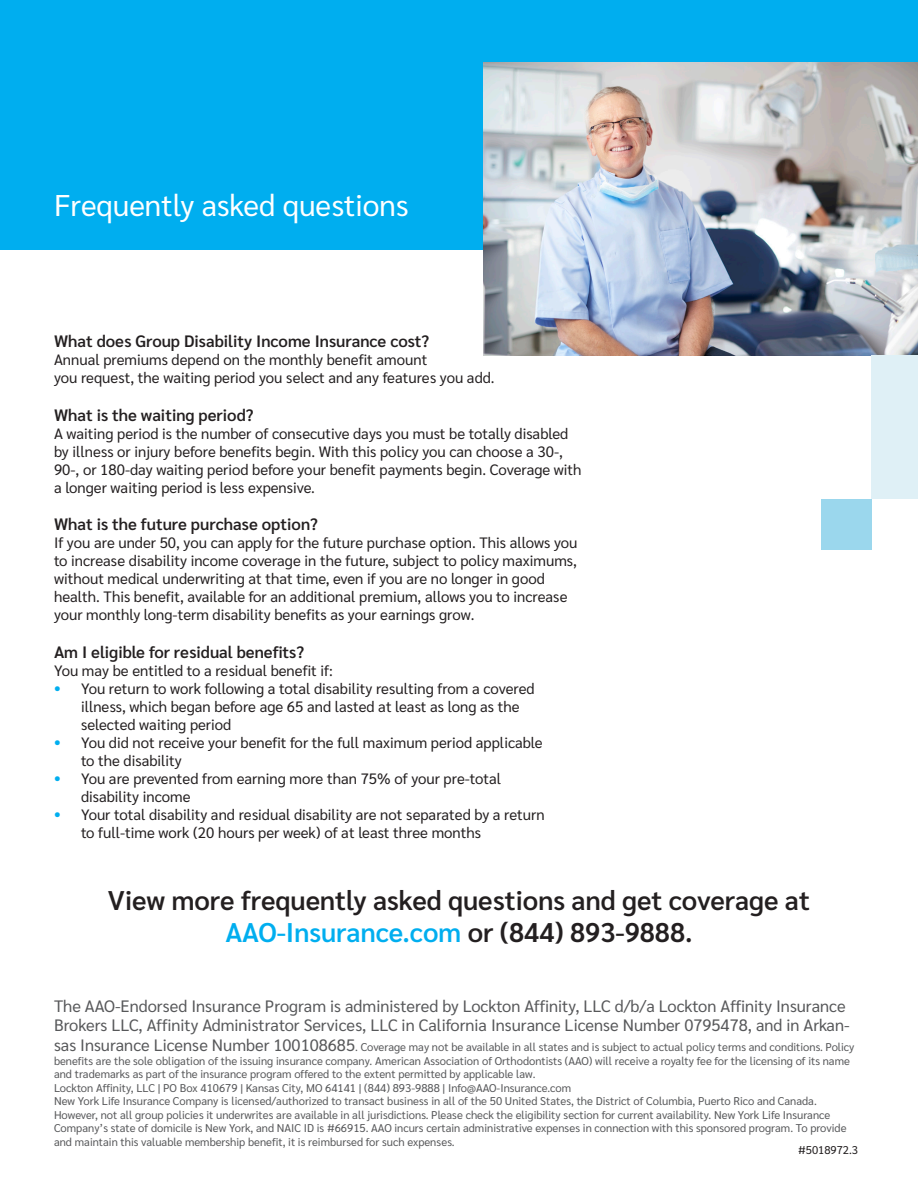
<style>
.page{position:relative;width:918px;height:1188px;background:#fff}
.page>*{position:absolute;margin:0;border:0;box-sizing:border-box;transform-origin:0 0}
.t1{font:30px "Sarabun";color:#fff}
.t2{font:600 27px "Sarabun";color:#231f20}
.t3{font:600 27px "Sarabun";color:#00aeef}
.t4{font:16.5px/19.8px "Sarabun";color:#57585a}
.t5{font:600 16.5px "Sarabun";color:#231f20}
.t6{font:15px/18px "Sarabun";color:#231f20}
.t7{font:11.25px/13.5px "Sarabun";color:#57585a}
.t8{font:11.25px "Sarabun";color:#231f20}
.s1{font-size:18px;color:#00aeef}
.s2{color:#231f20}
.s3{font-size:16.5px}
</style>
<div class="page">
<div style="left:1px;top:1px;width:917px;height:249px;background:#00aeef"></div>
<img style="left:483px;top:62px;width:435px;height:294px">
<div style="left:872px;top:356px;width:46px;height:143px;background:#dff0f6"></div>
<div style="left:822px;top:499px;width:50px;height:51px;background:#9bd7ed"></div>
<p class="t1" style="left:54px;top:188px;width:356px">Frequently asked questions</p>
<p class="t5" style="left:54px;top:331px;width:377px">What does Group Disability Income Insurance cost?</p>
<p class="t6" style="left:54px;top:351px;width:442px">Annual premiums depend on the monthly benefit amount<br>you request, the waiting period you select and any features you add.</p>
<p class="t5" style="left:54px;top:405px;width:201px">What is the waiting period?</p>
<p class="t6" style="left:54px;top:424px;width:529px">A waiting period is the number of consecutive days you must be totally disabled by illness or injury before benefits begin. With this policy you can choose a 30-, 90-, or 180-day waiting period before your benefit payments begin. Coverage with a longer waiting period is less expensive.</p>
<p class="t5" style="left:54px;top:515px;width:265px">What is the future purchase option?</p>
<p class="t6" style="left:54px;top:534px;width:525px">If you are under 50, you can apply for the future purchase option. This allows you to increase disability income coverage in the future, subject to policy maximums, without medical underwriting at that time, even if you are no longer in good health. This benefit, available for an additional premium, allows you to increase your monthly long-term disability benefits as your earnings grow.</p>
<p class="t5" style="left:54px;top:643px;width:252px">Am I eligible for residual benefits?</p>
<p class="t6" style="left:54px;top:662px;width:280px">You may be entitled to a residual benefit if:</p>
<p class="t6" style="left:81px;top:680px;width:455px;text-indent:-27px"><span class="s1">•</span> You return to work following a total disability resulting from a covered illness, which began before age 65 and lasted at least as long as the selected waiting period</p>
<p class="t6" style="left:81px;top:734px;width:463px;text-indent:-27px"><span class="s1">•</span> You did not receive your benefit for the full maximum period applicable to the disability</p>
<p class="t6" style="left:81px;top:770px;width:422px;text-indent:-27px"><span class="s1">•</span> You are prevented from earning more than 75% of your pre-total disability income</p>
<p class="t6" style="left:81px;top:806px;width:465px;text-indent:-27px"><span class="s1">•</span> Your total disability and residual disability are not separated by a return to full-time work (20 hours per week) of at least three months</p>
<p class="t2" style="left:108px;top:885px;width:704px">View more frequently asked questions and get coverage at</p>
<p class="t3" style="left:225px;top:917px;width:469px">AAO-Insurance.com <span class="s2">or (844) 893-9888.</span></p>
<p class="t4" style="left:54px;top:996px;width:797px">The AAO-Endorsed Insurance Program is administered by Lockton Affinity, LLC d/b/a Lockton Affinity Insurance<br>Brokers LLC, Affinity Administrator Services, LLC in California Insurance License Number 0795478, and in Arkan-</p>
<p class="t7" style="left:54px;top:1041px;width:802px"><span class="s3">sas Insurance License Number 100108685</span>. Coverage may not be available in all states and is subject to actual policy terms and conditions. Policy benefits are the sole obligation of the issuing insurance company. American Association of Orthodontists (AAO) will receive a royalty fee for the licensing of its name and trademarks as part of the insurance program offered to the extent permitted by applicable law.</p>
<p class="t7" style="left:54px;top:1081px;width:519px">Lockton Affinity, LLC | PO Box 410679 | Kansas City, MO 64141 | (844) 893-9888 | Info@AAO-Insurance.com</p>
<p class="t7" style="left:54px;top:1095px;width:764px">New York Life Insurance Company is licensed/authorized to transact business in all of the 50 United States, the District of Columbia, Puerto Rico and Canada.</p>
<p class="t7" style="left:54px;top:1108px;width:778px">However, not all group policies it underwrites are available in all jurisdictions. Please check the eligibility section for current availability. New York Life Insurance</p>
<p class="t7" style="left:54px;top:1122px;width:794px">Company’s state of domicile is New York, and NAIC ID is #66915. AAO incurs certain administrative expenses in connection with this sponsored program. To provide and maintain this valuable membership benefit, it is reimbursed for such expenses.</p>
<p class="t8" style="left:798px;top:1143px;width:62px">#5018972.3</p>
</div>
